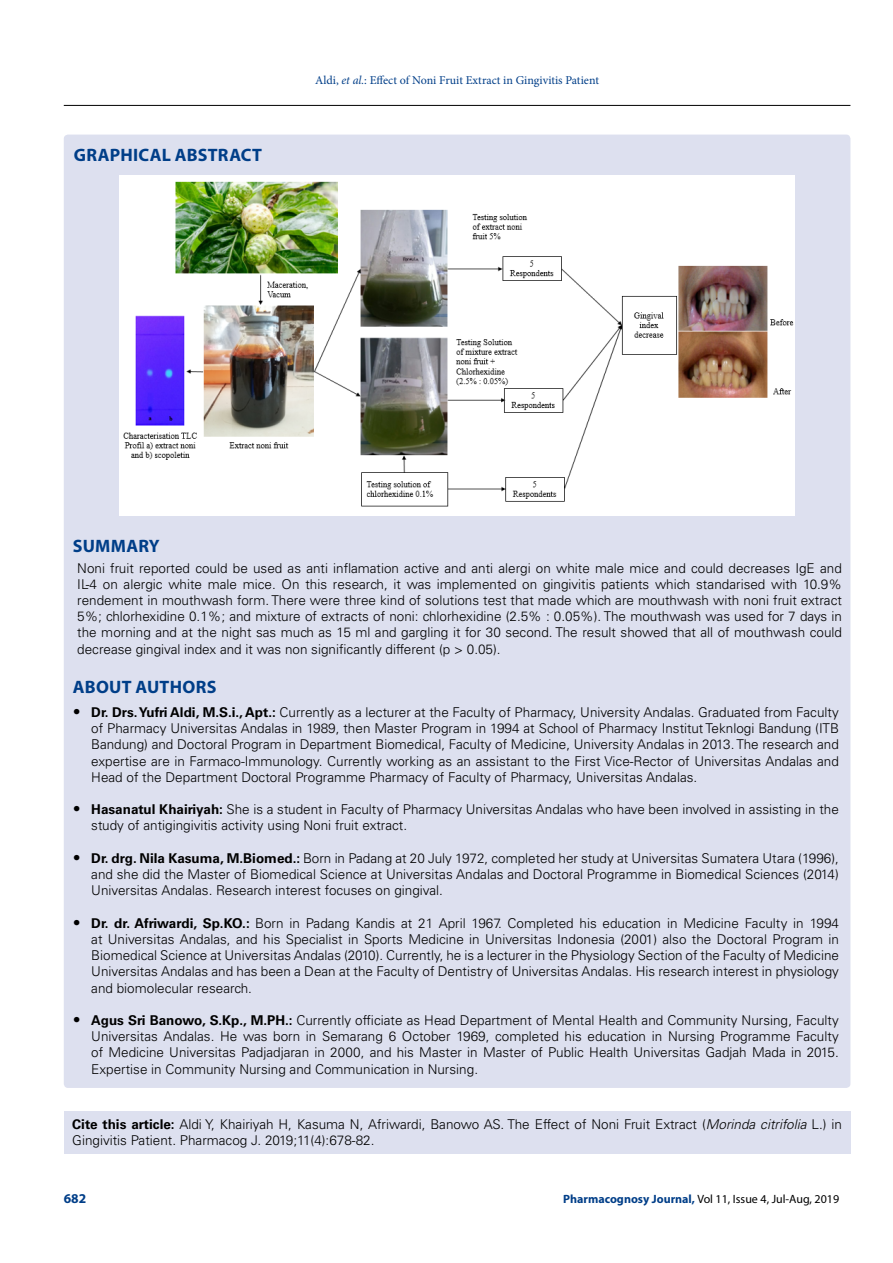
<style>
.page{position:relative;width:893px;height:1263px;background:#fff}
.page>*{position:absolute;margin:0;border:0;box-sizing:border-box;transform-origin:0 0}
.t1{font:700 18px "Myriad Pro";letter-spacing:.015em;color:#003e88}
.t2{font:300 13.5px/16.2px "Univers LT Std";color:#000;text-align:justify}
.t3{font:700 13.5px "Myriad Pro";color:#003e88}
.t4{font:12px "Minion Pro";color:#003e88}
.t5{font:12px "Myriad Pro";color:#000}
.s1{font-style:italic}
.s2{font-weight:700;font-size:15px}
.s3{font-weight:700}
.s4{font-weight:700;color:#003e88}
</style>
<div class="page">
<hr style="left:64px;top:105px;width:786px;height:1px;background:#000">
<div style="left:64px;top:135px;width:786px;height:953px;background:#dde0ef;border-radius:4px"></div>
<img style="left:119px;top:176px;width:676px;height:339px">
<div style="left:64px;top:1111px;width:786px;height:43px;background:#dde0ef"></div>
<h1 class="t1" style="left:74px;top:143px;width:190px">GRAPHICAL ABSTRACT</h1>
<p class="t4" style="left:315px;top:72px;width:285px">Aldi, <span class="s1">et al.</span>: Effect of Noni Fruit Extract in Gingivitis Patient</p>
<h1 class="t1" style="left:73px;top:535px;width:88px">SUMMARY</h1>
<p class="t2" style="left:77px;top:560px;width:766px">Noni fruit reported could be used as anti inflamation active and anti alergi on white male mice and could decreases IgE and IL-4 on alergic white male mice. On this research, it was implemented on gingivitis patients which standarised with 10.9% rendement in mouthwash form. There were three kind of solutions test that made which are mouthwash with noni fruit extract 5%; chlorhexidine 0.1%; and mixture of extracts of noni: chlorhexidine (2.5% : 0.05%). The mouthwash was used for 7 days in the morning and at the night sas much as 15 ml and gargling it for 30 second. The result showed that all of mouthwash could decrease gingival index and it was non significantly different (p &gt; 0.05).</p>
<h1 class="t1" style="left:73px;top:675px;width:145px">ABOUT AUTHORS</h1>
<p class="t2" style="left:91px;top:704px;width:749px;text-indent:-17px"><span class="s2">•</span> <span class="s3">Dr. Drs. Yufri Aldi, M.S.i., Apt.:</span> Currently as a lecturer at the Faculty of Pharmacy, University Andalas. Graduated from Faculty of Pharmacy Universitas Andalas in 1989, then Master Program in 1994 at School of Pharmacy Institut Teknlogi Bandung (ITB Bandung) and Doctoral Program in Department Biomedical, Faculty of Medicine, University Andalas in 2013. The research and expertise are in Farmaco-Immunology. Currently working as an assistant to the First Vice-Rector of Universitas Andalas and Head of the Department Doctoral Programme Pharmacy of Faculty of Pharmacy, Universitas Andalas.</p>
<p class="t2" style="left:91px;top:801px;width:749px;text-indent:-17px"><span class="s2">•</span> <span class="s3">Hasanatul Khairiyah:</span> She is a student in Faculty of Pharmacy Universitas Andalas who have been involved in assisting in the study of antigingivitis activity using Noni fruit extract.</p>
<p class="t2" style="left:91px;top:850px;width:749px;text-indent:-17px"><span class="s2">•</span> <span class="s3">Dr. drg. Nila Kasuma, M.Biomed.:</span> Born in Padang at 20 July 1972, completed her study at Universitas Sumatera Utara (1996), and she did the Master of Biomedical Science at Universitas Andalas and Doctoral Programme in Biomedical Sciences (2014)<br>Universitas Andalas. Research interest focuses on gingival.</p>
<p class="t2" style="left:91px;top:915px;width:749px;text-indent:-17px"><span class="s2">•</span> <span class="s3">Dr. dr. Afriwardi, Sp.KO.:</span> Born in Padang Kandis at 21 April 1967. Completed his education in Medicine Faculty in 1994 at Universitas Andalas, and his Specialist in Sports Medicine in Universitas Indonesia (2001) also the Doctoral Program in Biomedical Science at Universitas Andalas (2010). Currently, he is a lecturer in the Physiology Section of the Faculty of Medicine Universitas Andalas and has been a Dean at the Faculty of Dentistry of Universitas Andalas. His research interest in physiology and biomolecular research.</p>
<p class="t2" style="left:91px;top:1012px;width:749px;text-indent:-17px"><span class="s2">•</span> <span class="s3">Agus Sri Banowo, S.Kp., M.PH.:</span> Currently officiate as Head Department of Mental Health and Community Nursing, Faculty Universitas Andalas. He was born in Semarang 6 October 1969, completed his education in Nursing Programme Faculty of Medicine Universitas Padjadjaran in 2000, and his Master in Master of Public Health Universitas Gadjah Mada in 2015.<br>Expertise in Community Nursing and Communication in Nursing.</p>
<p class="t2" style="left:72px;top:1116px;width:771px"><span class="s3">Cite this article:</span> Aldi Y, Khairiyah H, Kasuma N, Afriwardi, Banowo AS. The Effect of Noni Fruit Extract (<span class="s1">Morinda citrifolia</span> L.) in<br>Gingivitis Patient. Pharmacog J. 2019;11(4):678-82.</p>
<p class="t3" style="left:64px;top:1189px;width:24px">682</p>
<p class="t5" style="left:563px;top:1191px;width:278px"><span class="s4">Pharmacognosy Journal,</span> Vol 11, Issue 4, Jul-Aug, 2019</p>
</div>
